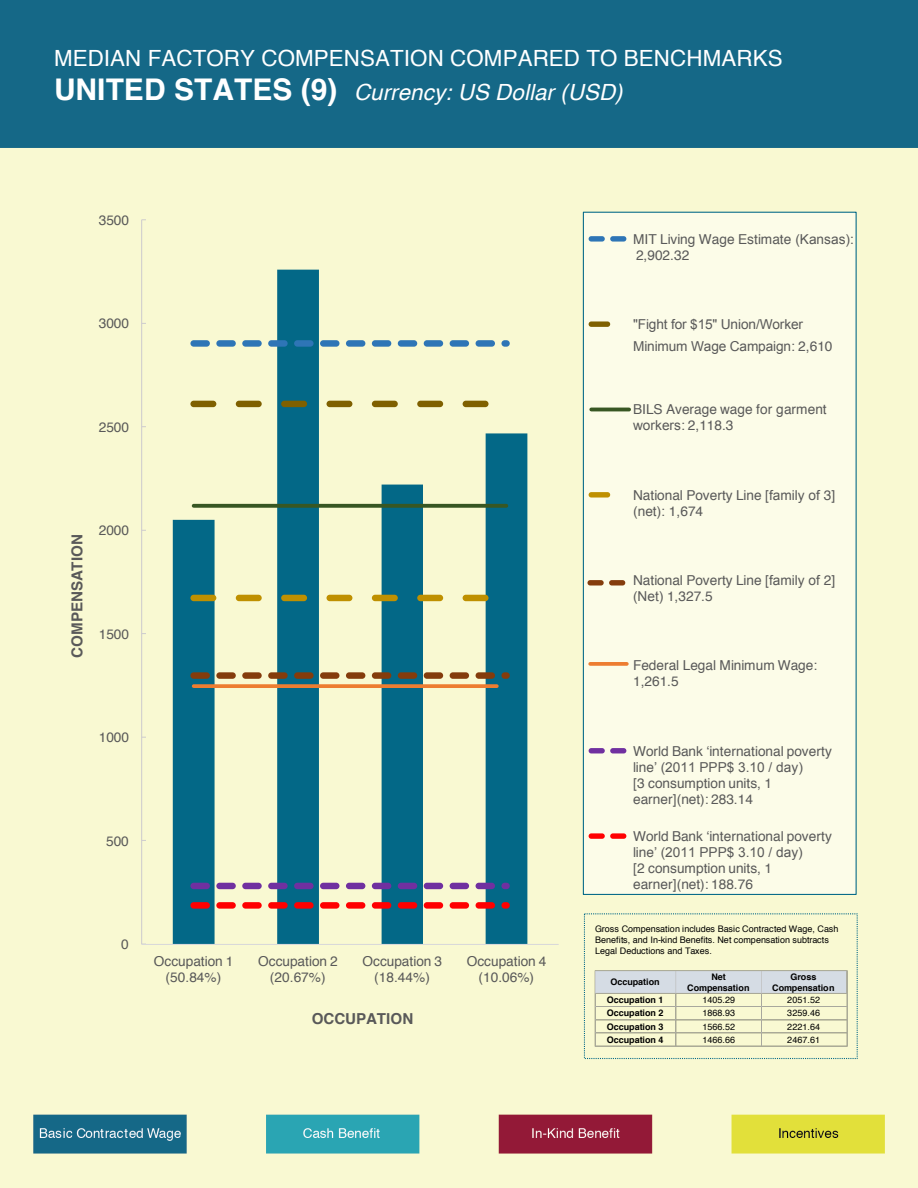
<style>
.page{position:relative;width:918px;height:1188px;background:#fff}
.page>*{position:absolute;margin:0;border:0;box-sizing:border-box;transform-origin:0 0}
.t1{font:22.35px/34.2px "Helvetica";letter-spacing:.005em;color:#fff}
.t2{font:700 15.15px "Helvetica";color:#595959}
.t3{font:13.65px/16.2px "Helvetica";letter-spacing:-.005em;color:#595959}
.t4{font:13.65px/21.9px "Arial";letter-spacing:-.01em;color:#595959}
.t5{font:9px/10.8px "Helvetica";letter-spacing:.005em;color:#000}
.t6{font:700 9px/10.8px "Helvetica";letter-spacing:-.01em;color:#000;text-align:center}
.s1{font-weight:700;font-size:29.85px}
.s2{font-style:italic}
.s3{font-family:"Arial"}
.s4{font-family:"Helvetica"}
</style>
<div class="page">
<img style="left:0;top:0;width:918px;height:1188px">
<svg style="left:173px;top:270px;width:354px;height:674px;background:#9fc4b6"></svg>
<hr style="left:141px;top:220px;width:1px;height:724px;background:#d0cece">
<hr style="left:142px;top:944px;width:417px;height:1px;background:#d9d9d9">
<svg style="left:190px;top:340px;width:320px;height:7px;background:#699cbb"></svg>
<svg style="left:190px;top:401px;width:299px;height:6px;background:#a49753"></svg>
<svg style="left:194px;top:504px;width:312px;height:4px"></svg>
<svg style="left:190px;top:595px;width:299px;height:6px;background:#b6a84e"></svg>
<svg style="left:194px;top:684px;width:303px;height:4px"></svg>
<svg style="left:190px;top:672px;width:320px;height:7px;background:#866846"></svg>
<svg style="left:190px;top:883px;width:320px;height:6px;background:#7757a4"></svg>
<svg style="left:190px;top:902px;width:320px;height:7px;background:#d6413e"></svg>
<div style="left:583px;top:212px;width:273px;height:683px;background:#fcfce8"></div>
<div style="left:583px;top:212px;width:274px;height:683px;border:1px solid #036887"></div>
<svg style="left:589px;top:236px;width:37px;height:6px"></svg>
<div style="left:589px;top:321px;width:21px;height:6px;background:#7f6000;border-radius:3px"></div>
<hr style="left:591px;top:408px;width:38px;height:3px;background:#385723">
<div style="left:589px;top:492px;width:21px;height:6px;background:#bf9000;border-radius:3px"></div>
<svg style="left:590px;top:662px;width:37px;height:4px"></svg>
<svg style="left:587px;top:580px;width:38px;height:6px"></svg>
<svg style="left:589px;top:748px;width:37px;height:5px"></svg>
<svg style="left:589px;top:833px;width:37px;height:6px"></svg>
<img style="left:584px;top:919px;width:273px;height:134px">
<h1 class="t1" style="left:54px;top:42px;width:730px">MEDIAN FACTORY COMPENSATION COMPARED TO BENCHMARKS<br><span class="s1">UNITED STATES (9)</span> <span class="s2">Currency: US Dollar (USD)</span></h1>
<p class="t3" style="left:99px;top:213px;width:32px">3500</p>
<p class="t3" style="left:99px;top:316px;width:32px">3000</p>
<p class="t3" style="left:99px;top:420px;width:32px">2500</p>
<p class="t2" style="left:71px;top:658px;width:125px;rotate:-90deg">COMPENSATION</p>
<p class="t3" style="left:99px;top:523px;width:32px">2000</p>
<p class="t3" style="left:99px;top:627px;width:32px">1500</p>
<p class="t3" style="left:99px;top:730px;width:32px">1000</p>
<p class="t3" style="left:106px;top:834px;width:24px">500</p>
<p class="t3" style="left:121px;top:937px;width:9px">0</p>
<p class="t3" style="left:154px;top:954px;width:81px;text-align:center">Occupation 1 (50.84%)</p>
<p class="t3" style="left:258px;top:954px;width:81px;text-align:center">Occupation 2 (20.67%)</p>
<p class="t3" style="left:362px;top:954px;width:81px;text-align:center">Occupation 3 (18.44%)</p>
<p class="t3" style="left:467px;top:954px;width:81px;text-align:center">Occupation 4 (10.06%)</p>
<p class="t2" style="left:312px;top:1012px;width:103px">OCCUPATION</p>
<p class="t3" style="left:633px;top:232px;width:222px">MIT Living Wage Estimate <span class="s3">(Kansas):<br></span>2,902.32</p>
<p class="t4" style="left:633px;top:313px;width:201px">"Fight for $15" <span class="s4">Union</span>/Worker<br>Minimum Wage Campaign<span class="s4">: 2,610</span></p>
<p class="t3" style="left:633px;top:402px;width:195px">BILS Average wage for <span class="s3">g</span>arment <span class="s3">workers</span>: 2,118.3</p>
<p class="t3" style="left:633px;top:488px;width:204px">National Poverty Line [<span class="s3">family of</span> 3<span class="s3">] </span>(net): 1,674</p>
<p class="t3" style="left:633px;top:573px;width:204px">National Poverty Line [<span class="s3">family of</span> 2<span class="s3">] (Net)</span> 1,327.5</p>
<p class="t3" style="left:633px;top:658px;width:186px">Federal Legal Minimum Wage:<br>1,261.5</p>
<p class="t3" style="left:633px;top:744px;width:200px">World Bank ‘international poverty</p>
<p class="t4" style="left:633px;top:756px;width:171px"><span class="s4">line’</span> (2011 PPP$ 3.10 / day)</p>
<p class="t3" style="left:633px;top:776px;width:141px">[3 consumption units, 1 earner](net): 283.14</p>
<p class="t3" style="left:633px;top:829px;width:200px">World Bank ‘international poverty</p>
<p class="t4" style="left:633px;top:841px;width:171px"><span class="s4">line’</span> (2011 PPP$ 3.10 / day)</p>
<p class="t3" style="left:633px;top:862px;width:141px">[2 consumption units, 1 earner](net): 188.76</p>
<p class="t5" style="left:595px;top:925px;width:245px">Gross Compensation includes Basic Contracted Wage, Cash<br>Benefits, and In-kind Benefits. Net compensation subtracts<br>Legal Deductions and Taxes.</p>
<p class="t6" style="left:611px;top:977px;width:51px">Occupation</p>
<p class="t6" style="left:687px;top:972px;width:64px">Net<br>Compensation</p>
<p class="t6" style="left:772px;top:972px;width:64px">Gross<br>Compensation</p>
<p class="t6" style="left:607px;top:995px;width:58px">Occupation 1</p>
<p class="t5" style="left:702px;top:995px;width:34px">1405.29</p>
<p class="t5" style="left:787px;top:995px;width:34px">2051.52</p>
<p class="t6" style="left:607px;top:1008px;width:58px">Occupation 2</p>
<p class="t5" style="left:702px;top:1008px;width:34px">1868.93</p>
<p class="t5" style="left:787px;top:1008px;width:34px">3259.46</p>
<p class="t6" style="left:607px;top:1022px;width:58px">Occupation 3</p>
<p class="t5" style="left:702px;top:1022px;width:34px">1566.52</p>
<p class="t5" style="left:787px;top:1022px;width:34px">2221.64</p>
<p class="t6" style="left:607px;top:1035px;width:58px">Occupation 4</p>
<p class="t5" style="left:702px;top:1035px;width:34px">1466.66</p>
<p class="t5" style="left:787px;top:1035px;width:34px">2467.61</p>
</div>
